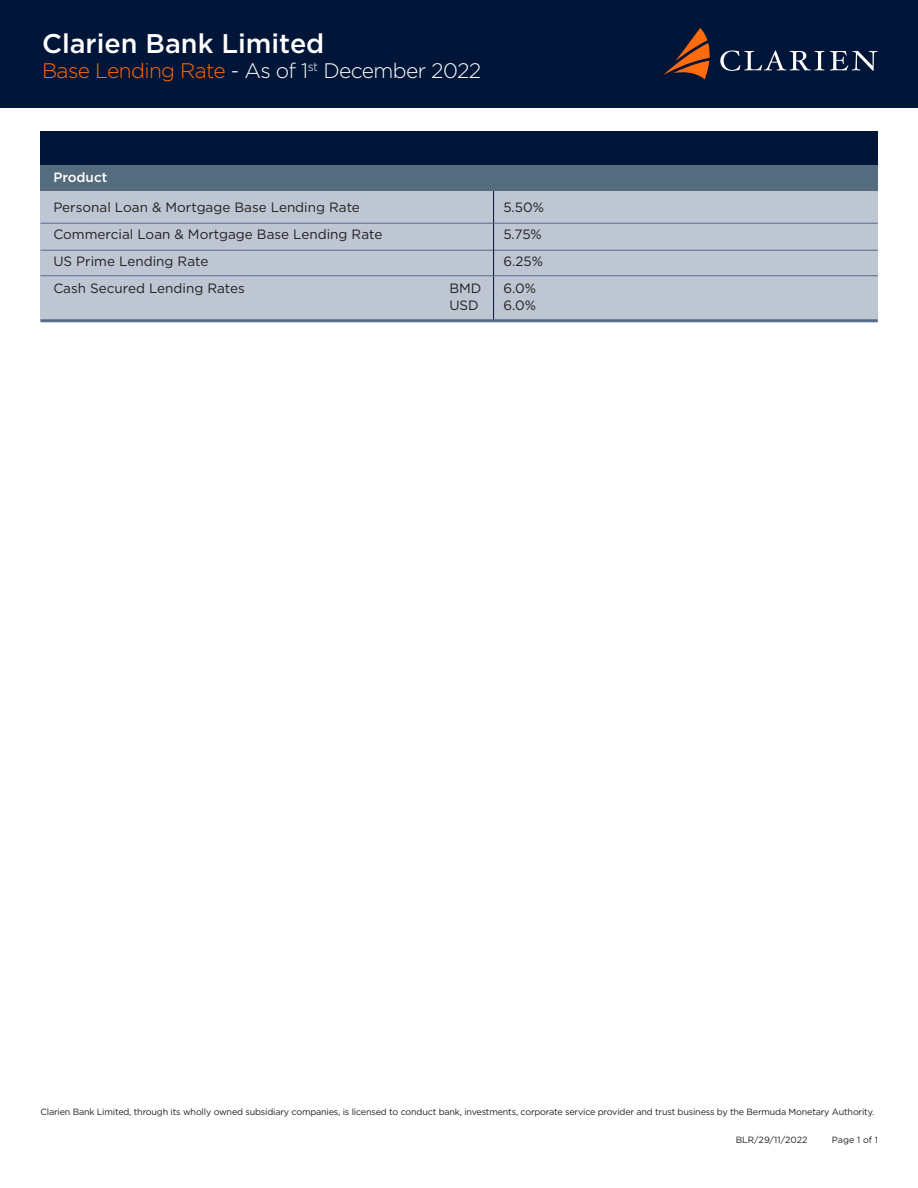
<style>
.page{position:relative;width:918px;height:1188px;background:#fff}
.page>*{position:absolute;margin:0;border:0;box-sizing:border-box;transform-origin:0 0}
.t1{font:500 27px "Gotham";color:#fff}
.t2{font:300 21px "Gotham";letter-spacing:-.03em;color:#fff}
.t3{font:13.5px "Gotham";color:#231f20}
.t4{font:500 13.5px "Gotham";color:#fff}
.t5{font:9px "Gotham";letter-spacing:-.02em;color:#231f20}
.t6{font:9px "Gotham";color:#231f20}
.s1{color:#ff6b0d}
</style>
<div class="page">
<div style="left:40px;top:132px;width:838px;height:189px;background:#bec5d3"></div>
<div style="left:40px;top:157px;width:838px;height:34px;background:#556c7e"></div>
<div style="left:40px;top:132px;width:838px;height:33px;background:#001537"></div>
<hr style="left:40px;top:250px;width:838px;height:1px;background:#586b88">
<hr style="left:493px;top:191px;width:1px;height:130px;background:#001537">
<hr style="left:40px;top:223px;width:838px;height:1px;background:#586b88">
<div style="left:0;top:0;width:918px;height:108px;background:#001537"></div>
<svg style="left:663px;top:28px;width:47px;height:51px"></svg>
<svg style="left:720px;top:51px;width:104px;height:20px"></svg>
<svg style="left:830px;top:51px;width:48px;height:20px"></svg>
<hr style="left:40px;top:275px;width:838px;height:1px;background:#586b88">
<hr style="left:40px;top:319px;width:838px;height:3px;background:#586b88">
<p class="t1" style="left:42px;top:26px;width:284px">Clarien Bank Limited</p>
<p class="t2" style="left:42px;top:58px;width:441px"><span class="s1">Base Lending Rate</span> - As of 1<sup>st</sup> December 2022</p>
<p class="t4" style="left:53px;top:168px;width:55px">Product</p>
<p class="t3" style="left:53px;top:199px;width:308px">Personal Loan &amp; Mortgage Base Lending Rate</p>
<p class="t3" style="left:503px;top:199px;width:42px">5.50%</p>
<p class="t3" style="left:53px;top:226px;width:331px">Commercial Loan &amp; Mortgage Base Lending Rate</p>
<p class="t3" style="left:503px;top:226px;width:40px">5.75%</p>
<p class="t3" style="left:53px;top:253px;width:156px">US Prime Lending Rate</p>
<p class="t3" style="left:503px;top:253px;width:41px">6.25%</p>
<p class="t3" style="left:53px;top:280px;width:193px">Cash Secured Lending Rates</p>
<p class="t3" style="left:449px;top:280px;width:34px">BMD</p>
<p class="t3" style="left:503px;top:280px;width:34px">6.0%</p>
<p class="t3" style="left:449px;top:296px;width:31px">USD</p>
<p class="t3" style="left:503px;top:296px;width:34px">6.0%</p>
<p class="t5" style="left:40px;top:1106px;width:835px">Clarien Bank Limited, through its wholly owned subsidiary companies, is licensed to conduct bank, investments, corporate service provider and trust business by the Bermuda Monetary Authority.</p>
<p class="t6" style="left:736px;top:1134px;width:73px">BLR/29/11/2022</p>
<p class="t5" style="left:832px;top:1134px;width:48px">Page 1 of 1</p>
</div>
